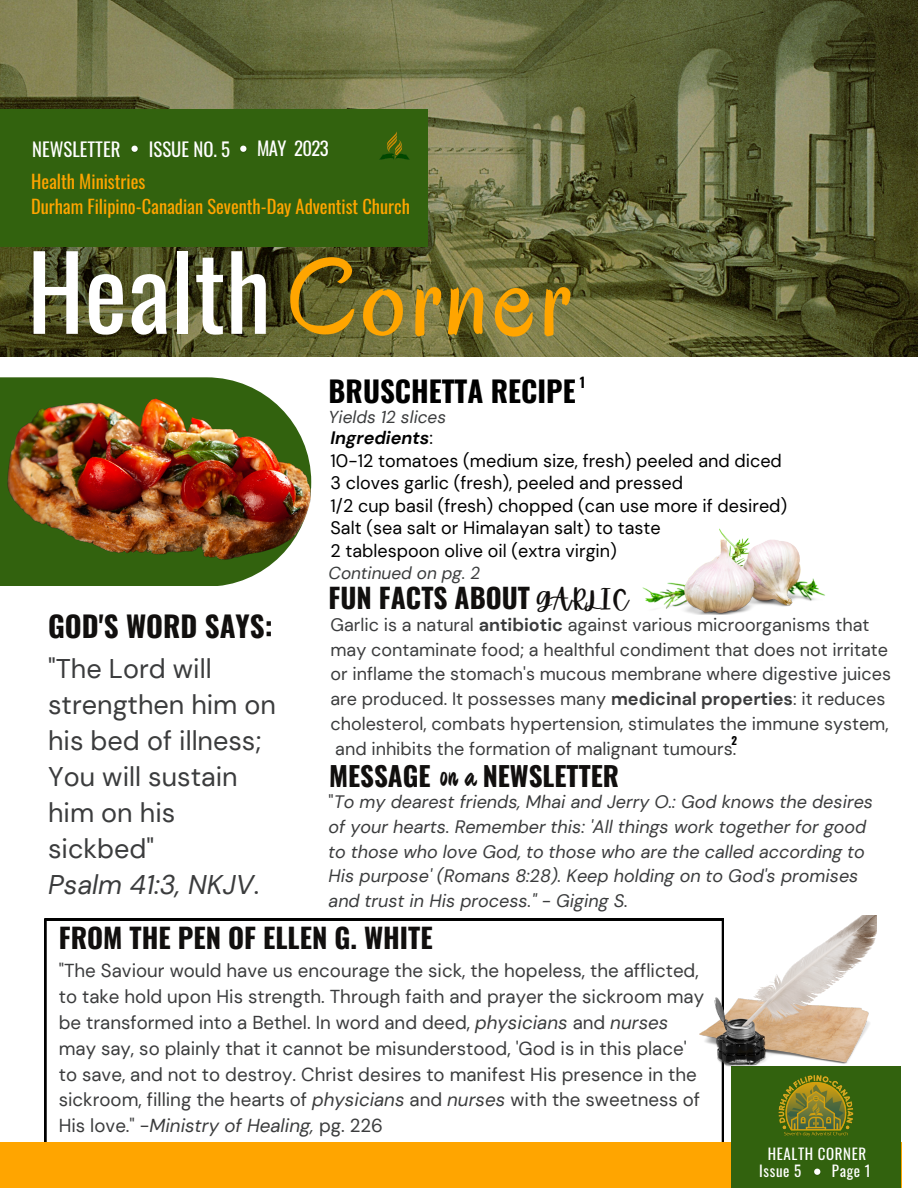
<style>
.page{position:relative;width:918px;height:1188px;background:#fff}
.page>*{position:absolute;margin:0;border:0;box-sizing:border-box;transform-origin:0 0}
.t1{font:102px "Oswald";color:#fff}
.t2{font:700 28.95px "Oswald";color:#000}
.t3{font:700 28.95px "Oswald";color:#110f0e}
.t4{font:700 27.45px "Oswald";color:#110f0e}
.t5{font:700 27.3px "Oswald";color:#110f0e}
.t6{font:27px/36px "DM Sans";color:#3b3c3d}
.t7{font:700 27px "Oswald";color:#110f0e}
.t8{font:18.75px/25.8px "DM Sans";color:#3b3c3d}
.t9{font:18.75px "Oswald";color:#fff}
.t10{font:18.45px/24.8px "Oswald";color:#ffa500}
.t11{font:18px/24.8px "DM Sans";color:#3b3c3d}
.t12{font:italic 18px/24.8px "DM Sans";color:#3b3c3d}
.t13{font:18px/22.5px "DM Sans";color:#000}
.t14{font:italic 17.25px "DM Sans";color:#3b3c3d}
.t15{font:15px/17.1px "Oswald";letter-spacing:.04em;color:#fff}
.t16{font:700 13.95px "Oswald";color:#000}
.t17{font:700 10.95px "Oswald";color:#000}
.s1{font-family:"Oregano";font-size:112.5px;color:#ffa500}
.s2{font-weight:700;font-style:italic}
.s3{font-style:italic}
.s4{font-family:"Apricots";font-weight:400;font-size:26.25px}
.s5{font-weight:700}
.s6{font-style:normal}
.s7{font-family:"Zhi Mang Xing";font-weight:400;font-size:30px}
</style>
<div class="page">
<img style="left:0;top:0;width:918px;height:357px">
<svg style="left:44px;top:919px;width:680px;height:223px"></svg>
<div style="left:0;top:1142px;width:901px;height:46px;background:#ffa500"></div>
<div style="left:0;top:109px;width:428px;height:138px;background:#32620e"></div>
<img style="left:380px;top:131px;width:29px;height:28px">
<div style="left:731px;top:1067px;width:170px;height:121px;background:#32620e"></div>
<svg style="left:240px;top:145px;width:7px;height:8px"></svg>
<svg style="left:131px;top:145px;width:7px;height:8px"></svg>
<img style="left:700px;top:915px;width:176px;height:152px">
<img style="left:778px;top:1075px;width:76px;height:62px">
<svg style="left:814px;top:1168px;width:7px;height:7px"></svg>
<img style="left:0;top:260px;width:483px;height:326px">
<img style="left:643px;top:529px;width:182px;height:85px">
<p class="t9" style="left:32px;top:135px;width:90px">NEWSLETTER</p>
<p class="t9" style="left:149px;top:134px;width:83px">ISSUE NO. 5</p>
<p class="t9" style="left:257px;top:134px;width:73px">MAY 2023</p>
<p class="t10" style="left:31px;top:168px;width:380px">Health Ministries<br>Durham Filipino-Canadian Seventh-Day Adventist Church</p>
<h1 class="t1" style="left:27px;top:212px;width:545px">Health<span class="s1">Corner</span></h1>
<p class="t16" style="left:580px;top:372px;width:7px">1</p>
<h2 class="t2" style="left:329px;top:368px;width:248px">BRUSCHETTA RECIPE</h2>
<p class="t13" style="left:331px;top:427px;width:458px"><span class="s2">Ingredients</span>:<br>10-12 tomatoes (medium size, fresh) peeled and diced 3 cloves garlic (fresh), peeled and pressed<br>1/2 cup basil (fresh) chopped (can use more if desired)<br>Salt (sea salt or Himalayan salt) to taste<br>2 tablespoon olive oil (extra virgin)</p>
<p class="t14" style="left:329px;top:406px;width:119px">Yields 12 slices</p>
<h2 class="t3" style="left:48px;top:603px;width:226px">GOD'S WORD SAYS:</h2>
<h3 class="t6" style="left:48px;top:651px;width:229px">"The Lord will strengthen him on his bed of illness;<br>You will sustain him on his sickbed"<br><span class="s3">Psalm 41:3, NKJV</span>.</h3>
<p class="t14" style="left:329px;top:562px;width:153px">Continued on pg. 2</p>
<h3 class="t5" style="left:329px;top:577px;width:300px">FUN FACTS ABOUT <span class="s4">GARLIC</span></h3>
<p class="t11" style="left:331px;top:612px;width:562px">Garlic is a natural <span class="s5">antibiotic</span> against various microorganisms that may contaminate food; a healthful condiment that does not irritate or inflame the stomach's mucous membrane where digestive juices are produced. It possesses many <span class="s5">medicinal properties</span>: it reduces cholesterol, combats hypertension, stimulates the immune system, and inhibits the formation of malignant tumours.</p>
<p class="t12" style="left:329px;top:790px;width:546px"><span class="s6">"</span>To my dearest friends, Mhai and Jerry O.: God knows the desires of your hearts. Remember this: 'All things work together for good to those who love God, to those who are the called according to His purpose' (Romans 8:28). Keep holding on to God's promises and trust in His process." - Giging S.</p>
<p class="t17" style="left:731px;top:732px;width:7px">2</p>
<h3 class="t7" style="left:329px;top:755px;width:291px">MESSAGE <span class="s7">on a</span> NEWSLETTER</h3>
<h3 class="t4" style="left:59px;top:916px;width:375px">FROM THE PEN OF ELLEN G. WHITE</h3>
<p class="t8" style="left:59px;top:958px;width:647px">"The Saviour would have us encourage the sick, the hopeless, the afflicted, to take hold upon His strength. Through faith and prayer the sickroom may be transformed into a Bethel. In word and deed, <span class="s3">physicians</span> and <span class="s3">nurses </span>may say, so plainly that it cannot be misunderstood, 'God is in this place' to save, and not to destroy. Christ desires to manifest His presence in the sickroom, filling the hearts of <span class="s3">physicians</span> and <span class="s3">nurses</span> with the sweetness of His love." -<span class="s3">Ministry of Healing,</span> pg. 226</p>
<p class="t15" style="left:759px;top:1145px;width:108px;text-indent:9px">HEALTH CORNER<br>Issue 5</p>
<p class="t15" style="left:832px;top:1162px;width:40px">Page 1</p>
</div>
